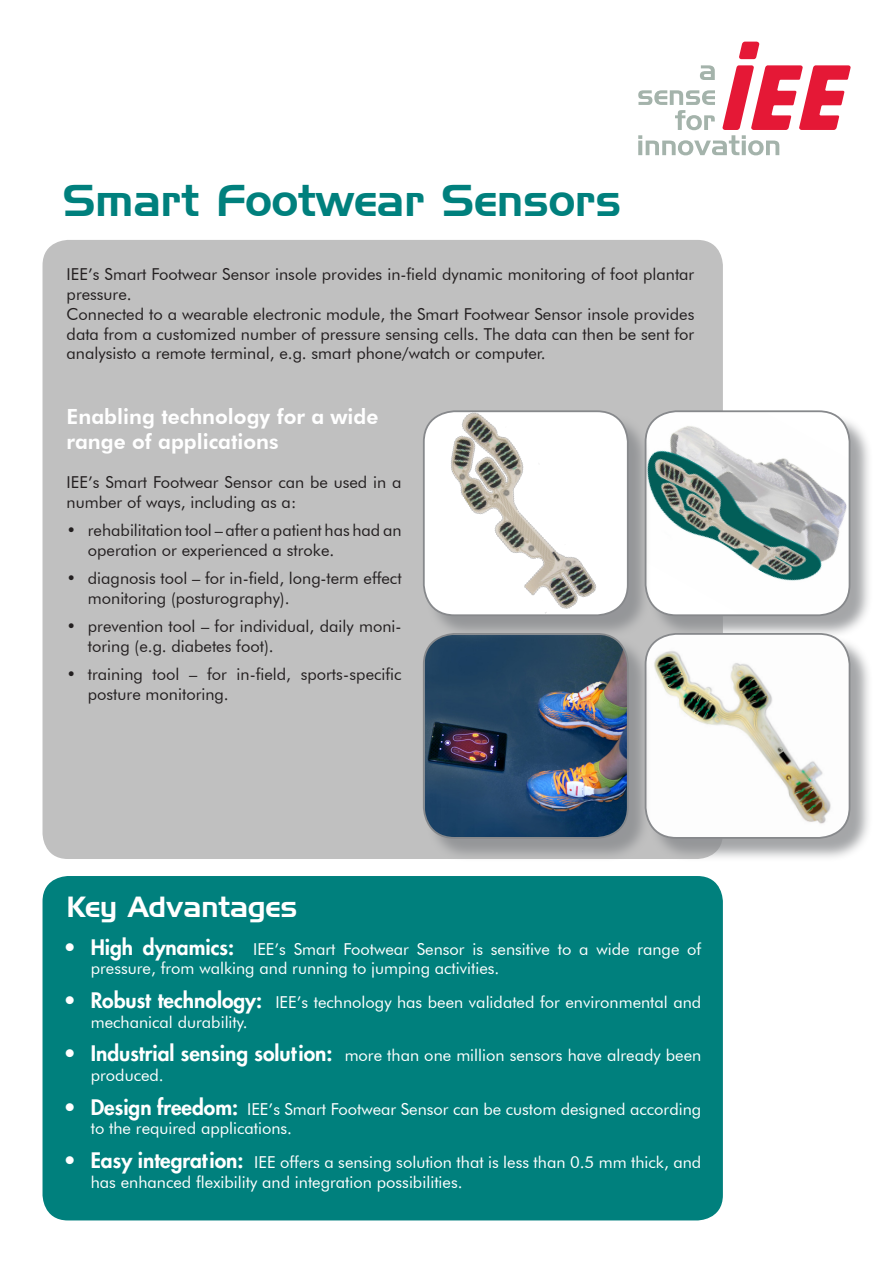
<style>
.page{position:relative;width:893px;height:1263px;background:#fff}
.page>*{position:absolute;margin:0;border:0;box-sizing:border-box;transform-origin:0 0}
.t1{font:43.35px "Handel Gothic BT";color:#00807d}
.t2{font:28.35px "Handel Gothic BT";color:#fff}
.t3{font:800 20.85px/25px "Futura BT";color:#fff}
.t4{font:16.5px/19.8px "Futura BT";color:#231f20}
.t5{font:16.5px/19.8px "Futura BT";color:#fff}
.s1{font-family:"Futura Com";font-weight:800;font-size:20.85px}
</style>
<div class="page">
<div style="left:43px;top:240px;width:680px;height:619px;background:#c0c0c0;border-radius:26px"></div>
<div style="left:43px;top:876px;width:680px;height:344px;background:#00807d;border-radius:26px"></div>
<svg style="left:739px;top:42px;width:20px;height:17px"></svg>
<svg style="left:638px;top:65px;width:213px;height:90px"></svg>
<div style="left:647px;top:413px;width:226px;height:226px;background:#87898c;opacity:.75"></div>
<img style="left:652px;top:411px;width:197px;height:204px">
<div style="left:645px;top:410px;width:205px;height:206px;border:2px solid #87898c;border-radius:31px"></div>
<div style="left:647px;top:635px;width:226px;height:227px;background:#87898c;opacity:.75"></div>
<img style="left:652px;top:634px;width:197px;height:204px">
<div style="left:645px;top:633px;width:205px;height:206px;border:2px solid #87898c;border-radius:31px"></div>
<div style="left:425px;top:635px;width:227px;height:227px;background:#87898c;opacity:.75"></div>
<img style="left:424px;top:639px;width:203px;height:198px">
<div style="left:423px;top:633px;width:206px;height:206px;border:2px solid #87898c;border-radius:31px"></div>
<div style="left:425px;top:413px;width:227px;height:226px;background:#87898c;opacity:.75"></div>
<img style="left:424px;top:413px;width:204px;height:202px">
<div style="left:423px;top:410px;width:206px;height:206px;border:2px solid #87898c;border-radius:31px"></div>
<p class="t1" style="left:63px;top:175px;width:560px">Smart Footwear Sensors</p>
<p class="t4" style="left:67px;top:264px;width:629px">IEE’s Smart Footwear Sensor insole provides in-field dynamic monitoring of foot plantar pressure.</p>
<p class="t4" style="left:67px;top:304px;width:629px;text-align:justify">Connected to a wearable electronic module, the Smart Footwear Sensor insole provides data from a customized number of pressure sensing cells. The data can then be sent for analysisto a remote terminal, e.g. smart phone/watch or computer.</p>
<p class="t3" style="left:67px;top:404px;width:313px">Enabling technology for a wide range of applications</p>
<p class="t4" style="left:67px;top:472px;width:336px">IEE’s Smart Footwear Sensor can be used in a number of ways, including as a:</p>
<p class="t4" style="left:88px;top:520px;width:315px;text-indent:-21px">• rehabilitation tool – after a patient has had an operation or experienced a stroke.</p>
<p class="t4" style="left:88px;top:568px;width:315px;text-indent:-21px">• diagnosis tool – for in-field, long-term effect monitoring (posturography).</p>
<p class="t4" style="left:88px;top:616px;width:315px;text-indent:-21px">• prevention tool – for individual, daily moni&shy;toring (e.g. diabetes foot).</p>
<p class="t4" style="left:88px;top:664px;width:315px;text-indent:-21px">• training tool – for in-field, sports-specific posture monitoring.</p>
<p class="t2" style="left:67px;top:889px;width:232px">Key Advantages</p>
<p class="t5" style="left:91px;top:939px;width:612px;text-indent:-27px"><span class="s1">• High dynamics:</span> IEE’s Smart Footwear Sensor is sensitive to a wide range of pressure, from walking and running to jumping activities.</p>
<p class="t5" style="left:91px;top:992px;width:612px;text-indent:-27px"><span class="s1">• Robust technology:</span> IEE’s technology has been validated for environmental and mechanical durability.</p>
<p class="t5" style="left:91px;top:1045px;width:612px;text-indent:-27px"><span class="s1">• Industrial sensing solution:</span> more than one million sensors have already been produced.</p>
<p class="t5" style="left:91px;top:1099px;width:612px;text-indent:-27px"><span class="s1">• Design freedom:</span> IEE’s Smart Footwear Sensor can be custom designed according to the required applications.</p>
<p class="t5" style="left:91px;top:1152px;width:612px;text-indent:-27px"><span class="s1">• Easy integration:</span> IEE offers a sensing solution that is less than 0.5 mm thick, and has enhanced flexibility and integration possibilities.</p>
</div>
